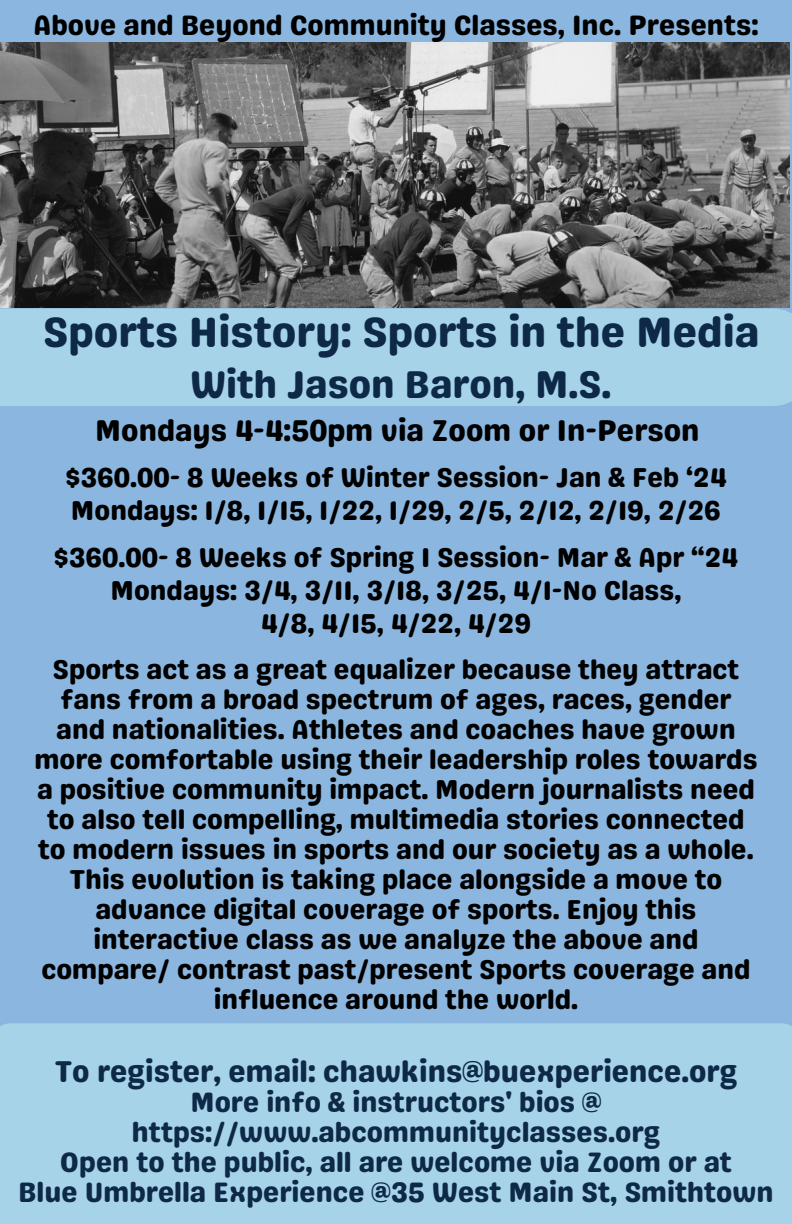
<style>
.page{position:relative;width:792px;height:1224px;background:#8ab6df}
.page>*{position:absolute;margin:0;border:0;box-sizing:border-box;transform-origin:0 0}
.t1{font:42.4px "Genty Sans";color:#0d2947}
.t2{font:38.6px "Genty Sans";color:#0d2947}
.t3{font:30px "Genty Sans";color:#0d2947}
.t4{font:30px "Genty Sans";color:#000}
.t5{font:28px "Genty Sans";color:#0d2947}
.t6{font:28px "Genty Sans";color:#000}
.t7{font:27.2px/30px "Genty Sans";color:#000}
</style>
<div class="page">
<div style="left:0;top:309px;width:792px;height:97px;background:#a6d3e8"></div>
<div style="left:0;top:1023px;width:792px;height:201px;background:#a6d3e8"></div>
<img style="left:0;top:42px;width:790px;height:266px">
<p class="t6" style="left:33px;top:8px;width:727px">Above and Beyond Community Classes, Inc. Presents:</p>
<p class="t1" style="left:43px;top:307px;width:718px">Sports History: Sports in the Media</p>
<p class="t2" style="left:191px;top:362px;width:422px">With Jason Baron, M.S.</p>
<p class="t4" style="left:95px;top:412px;width:606px">Mondays 4-4:50pm via Zoom or In-Person</p>
<p class="t7" style="left:65px;top:463px;width:662px">$360.00- 8 Weeks of Winter Session- Jan &amp; Feb ‘24</p>
<p class="t7" style="left:71px;top:496px;width:652px">Mondays: 1/8, 1/15, 1/22, 1/29, 2/5, 2/12, 2/19, 2/26</p>
<p class="t7" style="left:54px;top:542px;width:686px">$360.00- 8 Weeks of Spring I Session- Mar &amp; Apr “24</p>
<p class="t7" style="left:111px;top:575px;width:572px">Mondays: 3/4, 3/11, 3/18, 3/25, 4/1-No Class,</p>
<p class="t7" style="left:261px;top:608px;width:272px">4/8, 4/15, 4/22, 4/29</p>
<p class="t7" style="left:53px;top:655px;width:688px">Sports act as a great equalizer because they attract fans from a broad spectrum of ages, races, gender</p>
<p class="t7" style="left:34px;top:715px;width:725px;text-align:center">and nationalities. Athletes and coaches have grown more comfortable using their leadership roles towards a positive community impact. Modern journalists need to also tell compelling, multimedia stories connected to modern issues in sports and our society as a whole.<br>This evolution is taking place alongside a move to advance digital coverage of sports. Enjoy this interactive class as we analyze the above and compare/ contrast past/present Sports coverage and influence around the world.</p>
<p class="t3" style="left:55px;top:1053px;width:684px">To register, email: chawkins@buexperience.org</p>
<p class="t5" style="left:190px;top:1085px;width:413px">More info &amp; instructors' bios @</p>
<p class="t5" style="left:132px;top:1115px;width:530px">https://www.abcommunityclasses.org</p>
<p class="t5" style="left:60px;top:1145px;width:674px">Open to the public, all are welcome via Zoom or at</p>
<p class="t5" style="left:18px;top:1175px;width:757px">Blue Umbrella Experience @35 West Main St, Smithtown</p>
</div>
